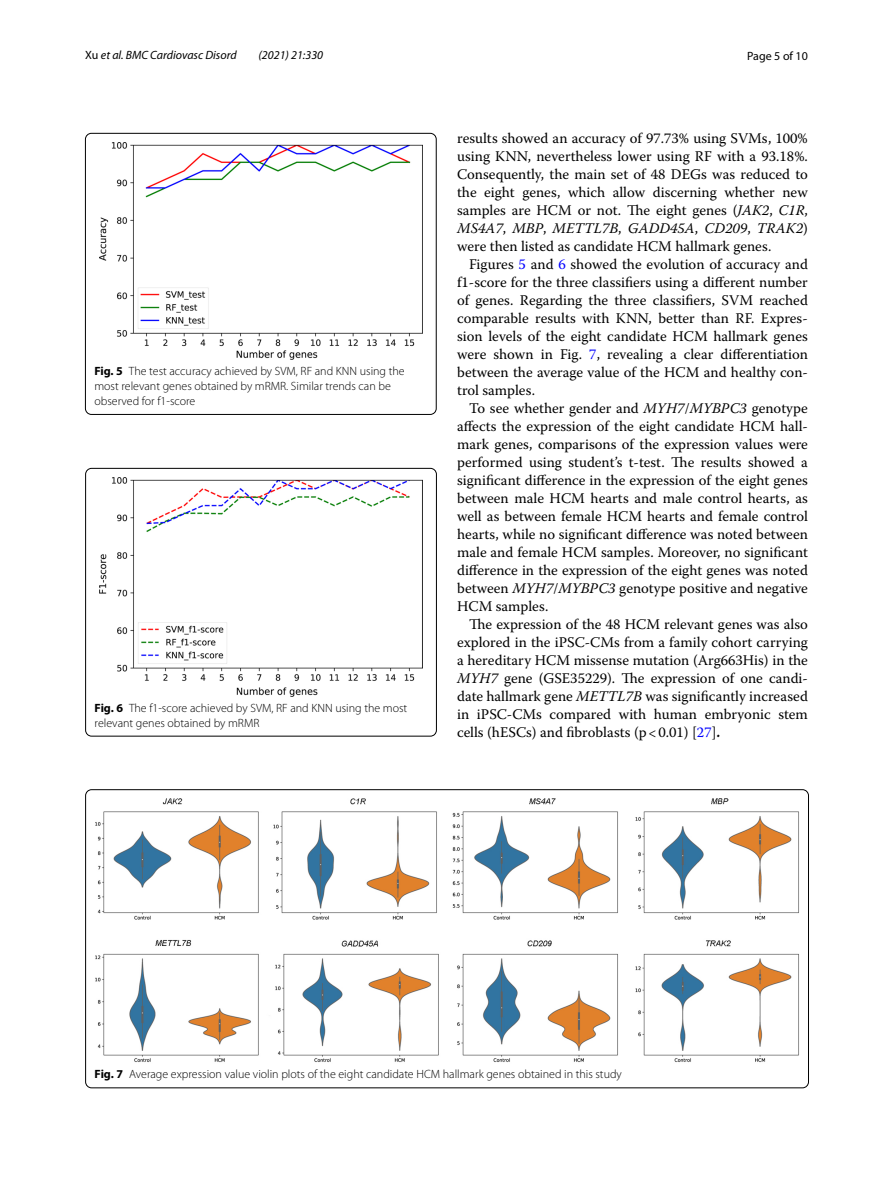
<style>
.page{position:relative;width:893px;height:1187px;background:#fff}
.page>*{position:absolute;margin:0;border:0;box-sizing:border-box;transform-origin:0 0}
.t1{font:14.7px/18px "Warnock Pro";color:#000;text-align:justify}
.t2{font:300 12px/15px "Myriad Pro";color:#000}
.t3{font:italic 12px "Myriad Pro";color:#000}
.t4{font:12px "Myriad Pro";color:#000}
.s1{font-style:normal}
.s2{font-weight:700}
.s3{font-style:italic}
.s4{color:#00f}
</style>
<div class="page">
<img style="left:99px;top:142px;width:323px;height:217px">
<div style="left:85px;top:133px;width:351px;height:281px;border:1px solid #000;border-radius:6px"></div>
<img style="left:99px;top:477px;width:324px;height:219px">
<div style="left:85px;top:468px;width:352px;height:268px;border:1px solid #000;border-radius:6px"></div>
<img style="left:95px;top:798px;width:704px;height:265px">
<p class="t3" style="left:85px;top:48px;width:153px"><span class="s1">Xu</span> et al. BMC Cardiovasc Disord</p>
<p class="t3" style="left:259px;top:48px;width:66px">(2021) 21:330</p>
<p class="t4" style="left:747px;top:48px;width:62px">Page 5 of 10</p>
<p class="t2" style="left:94px;top:363px;width:312px"><span class="s2">Fig. 5</span> The test accuracy achieved by SVM, RF and KNN using the most relevant genes obtained by mRMR. Similar trends can be observed for f1-score</p>
<p class="t2" style="left:95px;top:700px;width:314px"><span class="s2">Fig. 6</span> The f1-score achieved by SVM, RF and KNN using the most relevant genes obtained by mRMR</p>
<p class="t1" style="left:457px;top:128px;width:352px">results showed an accuracy of 97.73% using SVMs, 100% using KNN, nevertheless lower using RF with a 93.18%.<br>Consequently, the main set of 48 DEGs was reduced to the eight genes, which allow discerning whether new samples are HCM or not. The eight genes (<span class="s3">JAK2</span>, <span class="s3">C1R</span>, <span class="s3">MS4A7</span>, <span class="s3">MBP</span>, <span class="s3">METTL7B</span>, <span class="s3">GADD45A</span>, <span class="s3">CD209</span>, <span class="s3">TRAK2</span>) were then listed as candidate HCM hallmark genes.</p>
<p class="t1" style="left:457px;top:254px;width:352px;text-indent:12px">Figures <span class="s4">5</span> and <span class="s4">6</span> showed the evolution of accuracy and f1-score for the three classifiers using a different number of genes. Regarding the three classifiers, SVM reached comparable results with KNN, better than RF. Expres&shy;sion levels of the eight candidate HCM hallmark genes were shown in Fig. <span class="s4">7</span>, revealing a clear differentiation between the average value of the HCM and healthy con&shy;trol samples.</p>
<p class="t1" style="left:457px;top:398px;width:352px;text-indent:12px">To see whether gender and <span class="s3">MYH7</span>/<span class="s3">MYBPC3</span> genotype affects the expression of the eight candidate HCM hall&shy;mark genes, comparisons of the expression values were performed using student’s t-test. The results showed a significant difference in the expression of the eight genes between male HCM hearts and male control hearts, as well as between female HCM hearts and female control hearts, while no significant difference was noted between male and female HCM samples. Moreover, no significant difference in the expression of the eight genes was noted between <span class="s3">MYH7</span>/<span class="s3">MYBPC3</span> genotype positive and negative HCM samples.</p>
<p class="t1" style="left:457px;top:614px;width:352px;text-indent:12px">The expression of the 48 HCM relevant genes was also explored in the iPSC-CMs from a family cohort carrying a hereditary HCM missense mutation (Arg663His) in the <span class="s3">MYH7</span> gene (GSE35229). The expression of one candi&shy;date hallmark gene <span class="s3">METTL7B</span> was significantly increased in iPSC-CMs compared with human embryonic stem cells (hESCs) and fibroblasts (p&lt;0.01) [<span class="s4">27</span>]<span class="s2">.</span></p>
<p class="t2" style="left:95px;top:1066px;width:529px"><span class="s2">Fig. 7</span> Average expression value violin plots of the eight candidate HCM hallmark genes obtained in this study</p>
</div>
